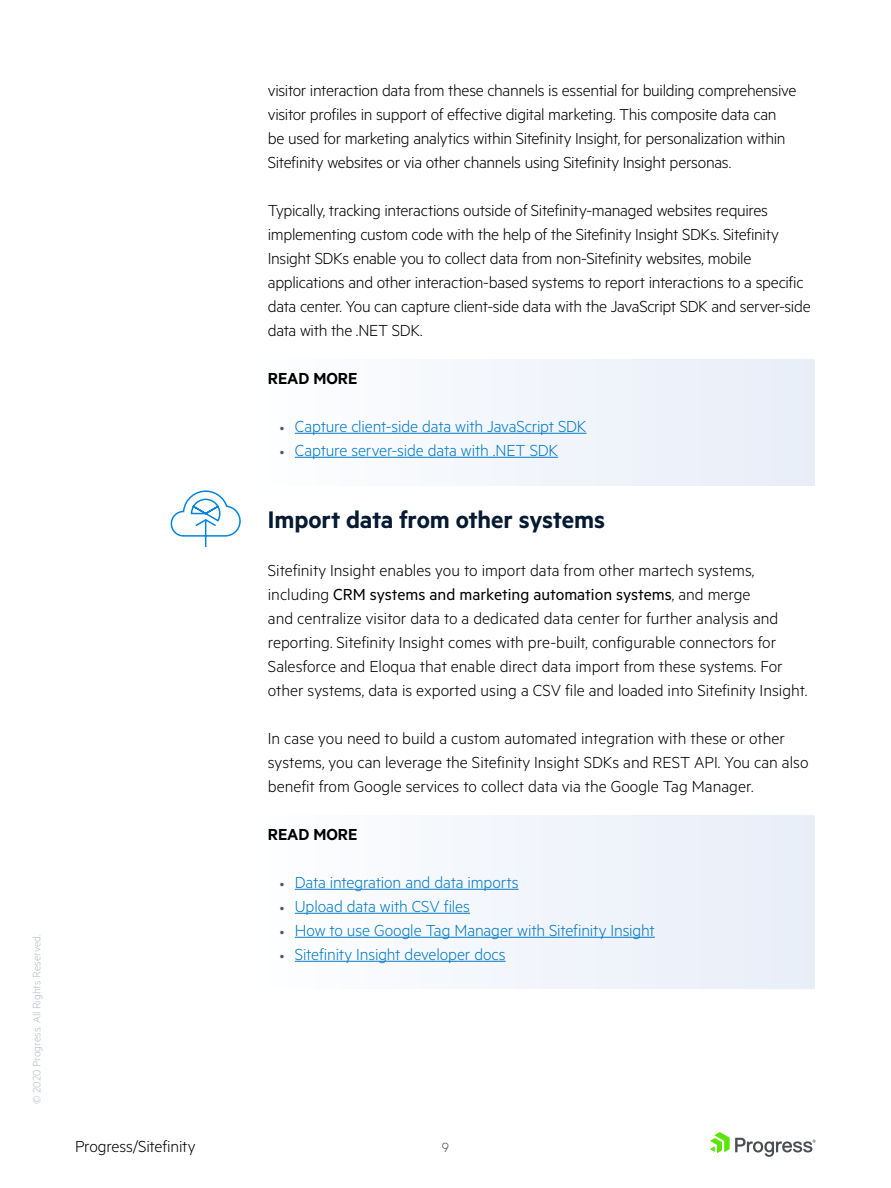
<style>
.page{position:relative;width:891px;height:1188px;background:#fff}
.page>*{position:absolute;margin:0;border:0;box-sizing:border-box;transform-origin:0 0}
.t1{font:600 27px "Metric";letter-spacing:-.005em;color:#061a32}
.t2{font:300 18px/24px "Metric";letter-spacing:-.015em;color:#000}
.t3{font:300 18px "Metric";letter-spacing:-.01em;color:#037ac4}
.t4{font:600 18px "Metric";color:#000}
.t5{font:300 15px "Metric";color:#4d4d4d}
.t6{font:300 12px "Metric";color:#b4bdc6}
.s1{font-size:13.5px;color:#505a6e}
.s2{font-weight:400}
</style>
<div class="page">
<svg style="left:710px;top:1132px;width:106px;height:25px"></svg>
<div style="left:242px;top:360px;width:572px;height:126px;background:#f2f5fb"></div>
<div style="left:242px;top:815px;width:572px;height:173px;background:#f2f5fb"></div>
<hr style="left:295px;top:433px;width:292px;height:1px;background:#037ac4">
<hr style="left:295px;top:457px;width:263px;height:1px;background:#037ac4">
<hr style="left:295px;top:889px;width:224px;height:1px;background:#037ac4">
<hr style="left:295px;top:913px;width:175px;height:1px;background:#037ac4">
<hr style="left:295px;top:937px;width:360px;height:1px;background:#037ac4">
<hr style="left:295px;top:961px;width:211px;height:1px;background:#037ac4">
<svg style="left:170px;top:490px;width:71px;height:57px"></svg>
<p class="t6" style="left:30px;top:1104px;width:171px;rotate:-90deg">© 2020 Progress. All Rights Reserved.</p>
<p class="t2" style="left:268px;top:78px;width:530px">visitor interaction data from these channels is essential for building comprehensive visitor profiles in support of effective digital marketing. This composite data can be used for marketing analytics within Sitefinity Insight, for personalization within Sitefinity websites or via other channels using Sitefinity Insight personas.</p>
<p class="t2" style="left:268px;top:198px;width:544px">Typically, tracking interactions outside of Sitefinity-managed websites requires implementing custom code with the help of the Sitefinity Insight SDKs. Sitefinity Insight SDKs enable you to collect data from non-Sitefinity websites, mobile applications and other interaction-based systems to report interactions to a specific data center. You can capture client-side data with the JavaScript SDK and server-side data with the .NET SDK.</p>
<p class="t4" style="left:268px;top:368px;width:91px">READ MORE</p>
<p class="t3" style="left:280px;top:416px;width:308px"><span class="s1">•</span> Capture client-side data with JavaScript SDK</p>
<p class="t3" style="left:280px;top:440px;width:280px"><span class="s1">•</span> Capture server-side data with .NET SDK</p>
<h1 class="t1" style="left:268px;top:504px;width:339px">Import data from other systems</h1>
<p class="t2" style="left:268px;top:558px;width:541px">Sitefinity Insight enables you to import data from other martech systems, including <span class="s2">CRM systems and marketing automation systems</span>, and merge<br>and centralize visitor data to a dedicated data center for further analysis and reporting. Sitefinity Insight comes with pre-built, configurable connectors for Salesforce and Eloqua that enable direct data import from these systems. For other systems, data is exported using a CSV file and loaded into Sitefinity Insight.</p>
<p class="t2" style="left:268px;top:726px;width:542px">In case you need to build a custom automated integration with these or other systems, you can leverage the Sitefinity Insight SDKs and REST API. You can also benefit from Google services to collect data via the Google Tag Manager.</p>
<p class="t4" style="left:268px;top:824px;width:91px">READ MORE</p>
<p class="t3" style="left:280px;top:872px;width:240px"><span class="s1">•</span> Data integration and data imports</p>
<p class="t3" style="left:280px;top:896px;width:192px"><span class="s1">•</span> Upload data with CSV files</p>
<p class="t3" style="left:280px;top:920px;width:376px"><span class="s1">•</span> How to use Google Tag Manager with Sitefinity Insight</p>
<p class="t3" style="left:280px;top:944px;width:227px"><span class="s1">•</span> Sitefinity Insight developer docs</p>
<p class="t2" style="left:75px;top:1134px;width:122px">Progress/Sitefinity</p>
<p class="t5" style="left:442px;top:1139px;width:9px">9</p>
</div>
